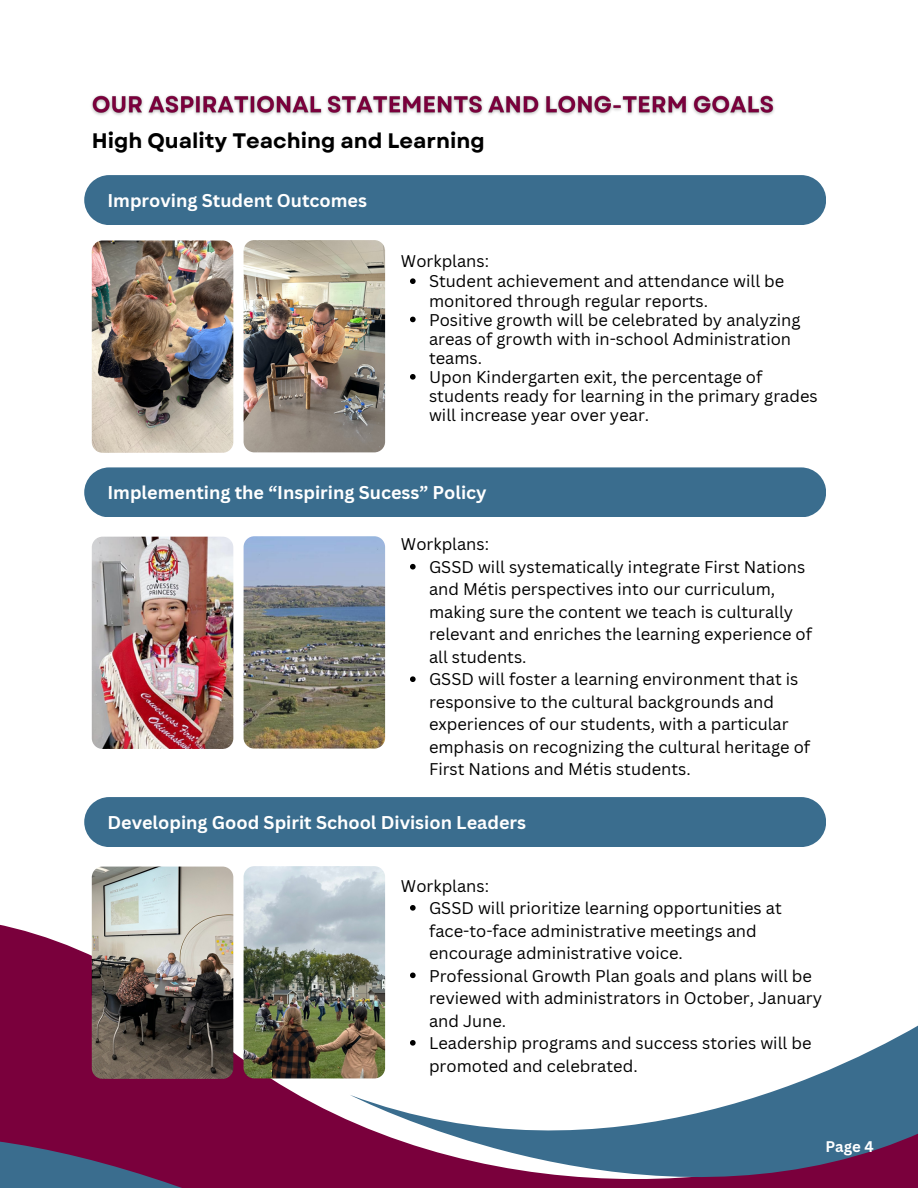
<style>
.page{position:relative;width:918px;height:1188px;background:#fff}
.page>*{position:absolute;margin:0;border:0;box-sizing:border-box;transform-origin:0 0}
.t1{font:700 21px "Garet";color:#000}
.t2{font:700 18px "Canva Sans";color:#fff}
.t3{font:16.5px/22.5px "Canva Sans";color:#000}
.t4{font:700 15px "Canva Sans";color:#fff}
</style>
<div class="page">
<svg style="left:0;top:866px;width:415px;height:230px;fill:#7a003c"></svg>
<svg style="left:0;top:1096px;width:350px;height:92px;background:#73154c"></svg>
<svg style="left:350px;top:1013px;width:568px;height:175px"></svg>
<div style="left:84px;top:175px;width:742px;height:50px;background:#3a6d8e"></div>
<div style="left:84px;top:467px;width:742px;height:50px;background:#3a6d8e"></div>
<div style="left:84px;top:797px;width:742px;height:50px;background:#3a6d8e"></div>
<img style="left:92px;top:240px;width:141px;height:213px;border-radius:11px">
<img style="left:244px;top:240px;width:141px;height:212px;border-radius:11px">
<img style="left:92px;top:537px;width:141px;height:212px;border-radius:11px">
<img style="left:92px;top:867px;width:141px;height:212px;border-radius:11px">
<img style="left:244px;top:536px;width:141px;height:213px;border-radius:11px">
<img style="left:244px;top:866px;width:141px;height:212px;border-radius:11px">
<img style="left:91px;top:95px;width:684px;height:21px">
<svg style="left:410px;top:278px;width:6px;height:6px"></svg>
<svg style="left:410px;top:317px;width:6px;height:5px"></svg>
<svg style="left:410px;top:374px;width:6px;height:6px"></svg>
<svg style="left:410px;top:564px;width:6px;height:6px"></svg>
<svg style="left:410px;top:676px;width:6px;height:6px"></svg>
<svg style="left:410px;top:905px;width:6px;height:6px"></svg>
<svg style="left:410px;top:973px;width:6px;height:5px"></svg>
<svg style="left:410px;top:1040px;width:6px;height:6px"></svg>
<p class="t1" style="left:92px;top:125px;width:394px">High Quality Teaching and Learning</p>
<p class="t2" style="left:107px;top:188px;width:261px">Improving Student Outcomes</p>
<p class="t3" style="left:401px;top:249px;width:90px">Workplans:</p>
<p class="t3" style="left:429px;top:271px;width:357px;line-height:19.2px">Student achievement and attendance will be monitored through regular reports.</p>
<p class="t3" style="left:429px;top:310px;width:373px;line-height:19.2px">Positive growth will be celebrated by analyzing areas of growth with in-school Administration teams.</p>
<p class="t3" style="left:429px;top:367px;width:390px;line-height:19.2px">Upon Kindergarten exit, the percentage of students ready for learning in the primary grades will increase year over year.</p>
<p class="t2" style="left:107px;top:480px;width:381px">Implementing the “Inspiring Sucess” Policy</p>
<p class="t3" style="left:401px;top:533px;width:90px">Workplans:</p>
<p class="t3" style="left:429px;top:555px;width:385px">GSSD will systematically integrate First Nations and Métis perspectives into our curriculum, making sure the content we teach is culturally relevant and enriches the learning experience of all students.</p>
<p class="t3" style="left:429px;top:668px;width:383px">GSSD will foster a learning environment that is responsive to the cultural backgrounds and experiences of our students, with a particular emphasis on recognizing the cultural heritage of First Nations and Métis students.</p>
<p class="t2" style="left:107px;top:810px;width:420px">Developing Good Spirit School Division Leaders</p>
<p class="t3" style="left:401px;top:874px;width:90px">Workplans:</p>
<p class="t3" style="left:429px;top:896px;width:354px">GSSD will prioritize learning opportunities at face-to-face administrative meetings and encourage administrative voice.</p>
<p class="t3" style="left:429px;top:964px;width:395px">Professional Growth Plan goals and plans will be reviewed with administrators in October, January and June.</p>
<p class="t3" style="left:429px;top:1031px;width:384px">Leadership programs and success stories will be promoted and celebrated.</p>
<p class="t4" style="left:825px;top:1136px;width:50px">Page 4</p>
</div>
